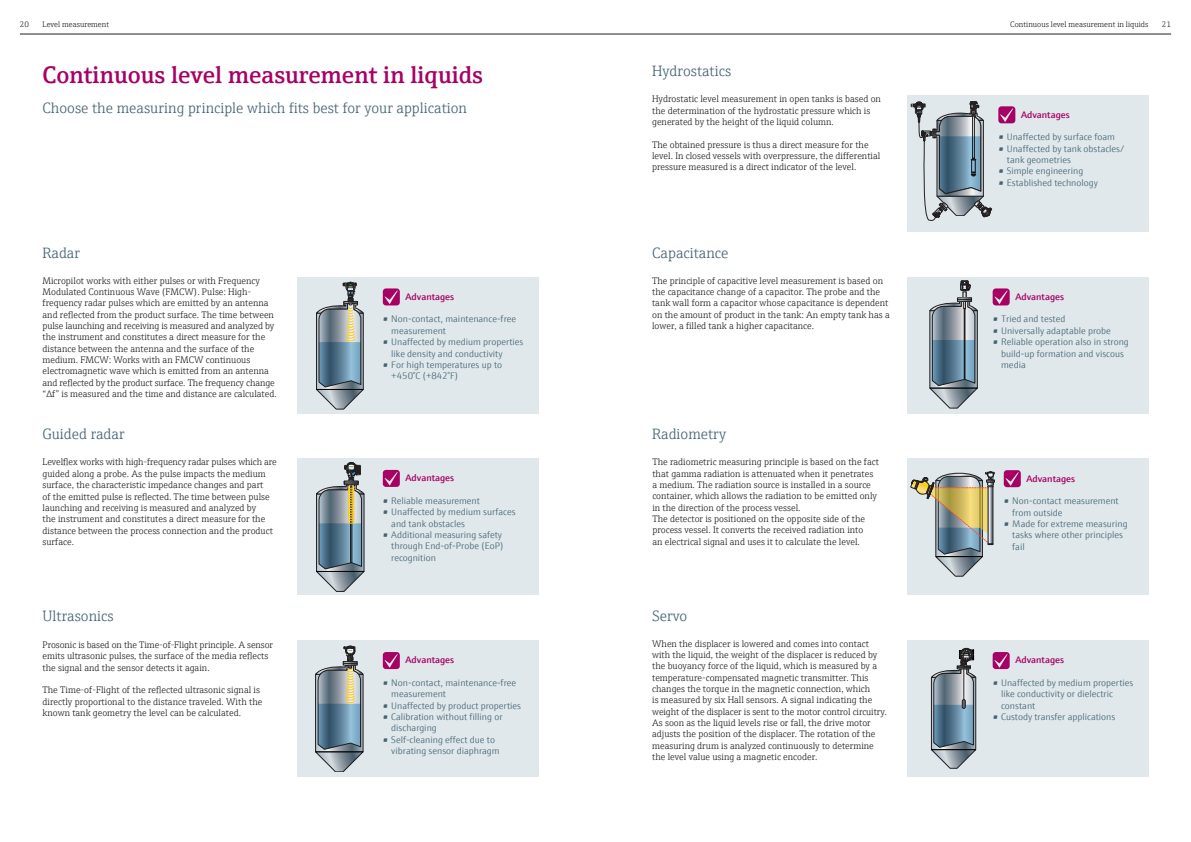
<style>
.page{position:relative;width:1191px;height:842px;background:#fff}
.page>*{position:absolute;margin:0;border:0;box-sizing:border-box;transform-origin:0 0}
.t1{font:600 24px "E+H Serif";color:#a70164}
.t2{font:300 15px "E+H Serif";color:#446472}
.t3{font:300 9.5px/11.3px "E+H Serif";color:#231f20}
.t4{font:300 9.5px/11.3px "E+H Sans";color:#446472}
.t5{font:600 9.5px "E+H Sans";color:#a70164}
.t6{font:300 8px "E+H Serif";color:#231f20}
</style>
<div class="page">
<hr style="left:20px;top:34px;width:1151px;height:1px;background:#231f20">
<div style="left:907px;top:95px;width:241px;height:136px;background:#e0e8ec"></div>
<svg style="left:998px;top:106px;width:17px;height:17px"></svg>
<div style="left:907px;top:277px;width:241px;height:136px;background:#e0e8ec"></div>
<svg style="left:992px;top:288px;width:17px;height:17px"></svg>
<div style="left:907px;top:459px;width:241px;height:136px;background:#e0e8ec"></div>
<svg style="left:1003px;top:470px;width:17px;height:17px"></svg>
<div style="left:907px;top:641px;width:241px;height:136px;background:#e0e8ec"></div>
<svg style="left:992px;top:652px;width:17px;height:17px"></svg>
<div style="left:298px;top:459px;width:241px;height:136px;background:#e0e8ec"></div>
<svg style="left:383px;top:470px;width:17px;height:17px"></svg>
<div style="left:298px;top:641px;width:241px;height:136px;background:#e0e8ec"></div>
<svg style="left:383px;top:652px;width:17px;height:17px"></svg>
<svg style="left:910px;top:471px;width:84px;height:105px"></svg>
<svg style="left:929px;top:281px;width:49px;height:127px"></svg>
<svg style="left:911px;top:102px;width:80px;height:119px"></svg>
<svg style="left:316px;top:462px;width:48px;height:129px"></svg>
<svg style="left:315px;top:646px;width:48px;height:126px"></svg>
<svg style="left:931px;top:648px;width:45px;height:120px"></svg>
<div style="left:298px;top:277px;width:241px;height:136px;background:#e0e8ec"></div>
<svg style="left:383px;top:288px;width:17px;height:17px"></svg>
<svg style="left:316px;top:282px;width:48px;height:127px"></svg>
<p class="t6" style="left:20px;top:18px;width:11px">20</p>
<p class="t6" style="left:43px;top:18px;width:68px">Level measurement</p>
<p class="t6" style="left:1010px;top:18px;width:140px">Continuous level measurement in liquids</p>
<p class="t6" style="left:1161px;top:18px;width:11px">21</p>
<h1 class="t1" style="left:43px;top:56px;width:442px">Continuous level measurement in liquids</h1>
<h2 class="t2" style="left:43px;top:96px;width:426px">Choose the measuring principle which fits best for your application</h2>
<h2 class="t2" style="left:43px;top:242px;width:39px">Radar</h2>
<p class="t3" style="left:43px;top:274px;width:236px">Micropilot works with either pulses or with Frequency Modulated Continuous Wave (FMCW). Pulse: High&shy;frequency radar pulses which are emitted by an antenna and reflected from the product surface. The time between pulse launching and receiving is measured and analyzed by the instrument and constitutes a direct measure for the distance between the antenna and the surface of the medium. FMCW: Works with an FMCW continuous electromagnetic wave which is emitted from an antenna and reflected by the product surface. The frequency change “Δf” is measured and the time and distance are calculated.</p>
<h2 class="t2" style="left:43px;top:423px;width:84px">Guided radar</h2>
<p class="t3" style="left:43px;top:456px;width:236px">Levelflex works with high-frequency radar pulses which are guided along a probe. As the pulse impacts the medium surface, the characteristic impedance changes and part<br>of the emitted pulse is reflected. The time between pulse launching and receiving is measured and analyzed by<br>the instrument and constitutes a direct measure for the distance between the process connection and the product surface.</p>
<h2 class="t2" style="left:43px;top:604px;width:73px">Ultrasonics</h2>
<p class="t3" style="left:43px;top:638px;width:232px">Prosonic is based on the Time-of-Flight principle. A sensor emits ultrasonic pulses, the surface of the media reflects the signal and the sensor detects it again.</p>
<p class="t3" style="left:43px;top:684px;width:221px">The Time-of-Flight of the reflected ultrasonic signal is directly proportional to the distance traveled. With the known tank geometry the level can be calculated.</p>
<p class="t5" style="left:405px;top:289px;width:50px">Advantages</p>
<p class="t4" style="left:391px;top:313px;width:126px;text-indent:-9px">• Non-contact, maintenance-free measurement</p>
<p class="t4" style="left:391px;top:336px;width:134px;text-indent:-9px">• Unaffected by medium properties like density and conductivity</p>
<p class="t4" style="left:391px;top:358px;width:112px;text-indent:-9px">• For high temperatures up to +450°C (+842°F)</p>
<p class="t5" style="left:405px;top:471px;width:50px">Advantages</p>
<p class="t4" style="left:383px;top:494px;width:99px">• Reliable measurement</p>
<p class="t4" style="left:391px;top:506px;width:126px;text-indent:-9px">• Unaffected by medium surfaces and tank obstacles</p>
<p class="t4" style="left:391px;top:528px;width:114px;text-indent:-9px">• Additional measuring safety through End-of-Probe (EoP) recognition</p>
<p class="t5" style="left:405px;top:653px;width:50px">Advantages</p>
<p class="t4" style="left:391px;top:676px;width:126px;text-indent:-9px">• Non-contact, maintenance-free measurement</p>
<p class="t4" style="left:383px;top:699px;width:140px">• Unaffected by product properties</p>
<p class="t4" style="left:391px;top:710px;width:113px;text-indent:-9px">• Calibration without filling or discharging</p>
<p class="t4" style="left:391px;top:733px;width:110px;text-indent:-9px">• Self-cleaning effect due to vibrating sensor diaphragm</p>
<h2 class="t2" style="left:652px;top:60px;width:81px">Hydrostatics</h2>
<p class="t3" style="left:652px;top:93px;width:230px">Hydrostatic level measurement in open tanks is based on the determination of the hydrostatic pressure which is generated by the height of the liquid column.</p>
<p class="t3" style="left:652px;top:138px;width:230px">The obtained pressure is thus a direct measure for the level. In closed vessels with overpressure, the differential pressure measured is a direct indicator of the level.</p>
<h2 class="t2" style="left:652px;top:242px;width:78px">Capacitance</h2>
<p class="t3" style="left:652px;top:274px;width:239px">The principle of capacitive level measurement is based on the capacitance change of a capacitor. The probe and the tank wall form a capacitor whose capacitance is dependent on the amount of product in the tank: An empty tank has a lower, a filled tank a higher capacitance.</p>
<h2 class="t2" style="left:652px;top:423px;width:75px">Radiometry</h2>
<p class="t3" style="left:652px;top:456px;width:228px">The radiometric measuring principle is based on the fact that gamma radiation is attenuated when it penetrates a medium. The radiation source is installed in a source container, which allows the radiation to be emitted only in the direction of the process vessel.<br>The detector is positioned on the opposite side of the process vessel. It converts the received radiation into<br>an electrical signal and uses it to calculate the level.</p>
<h2 class="t2" style="left:652px;top:604px;width:37px">Servo</h2>
<p class="t3" style="left:652px;top:637px;width:236px">When the displacer is lowered and comes into contact with the liquid, the weight of the displacer is reduced by the buoyancy force of the liquid, which is measured by a temperature-compensated magnetic transmitter. This changes the torque in the magnetic connection, which<br>is measured by six Hall sensors. A signal indicating the weight of the displacer is sent to the motor control circuitry.<br>As soon as the liquid levels rise or fall, the drive motor adjusts the position of the displacer. The rotation of the measuring drum is analyzed continuously to determine the level value using a magnetic encoder.</p>
<p class="t5" style="left:1021px;top:107px;width:50px">Advantages</p>
<p class="t4" style="left:998px;top:131px;width:118px">• Unaffected by surface foam</p>
<p class="t4" style="left:1006px;top:142px;width:119px;text-indent:-9px">• Unaffected by tank obstacles/ tank geometries</p>
<p class="t4" style="left:998px;top:165px;width:86px">• Simple engineering</p>
<p class="t4" style="left:998px;top:176px;width:101px">• Established technology</p>
<p class="t5" style="left:1015px;top:289px;width:50px">Advantages</p>
<p class="t4" style="left:992px;top:313px;width:74px">• Tried and tested</p>
<p class="t4" style="left:992px;top:324px;width:120px">• Universally adaptable probe</p>
<p class="t4" style="left:1001px;top:336px;width:129px;text-indent:-9px">• Reliable operation also in strong build-up formation and viscous media</p>
<p class="t5" style="left:1026px;top:471px;width:50px">Advantages</p>
<p class="t4" style="left:1012px;top:495px;width:108px;text-indent:-9px">• Non-contact measurement from outside</p>
<p class="t4" style="left:1012px;top:517px;width:117px;text-indent:-9px">• Made for extreme measuring tasks where other principles fail</p>
<p class="t5" style="left:1015px;top:653px;width:50px">Advantages</p>
<p class="t4" style="left:1001px;top:676px;width:134px;text-indent:-9px">• Unaffected by medium properties like conductivity or dielectric constant</p>
<p class="t4" style="left:992px;top:710px;width:124px">• Custody transfer applications</p>
</div>
